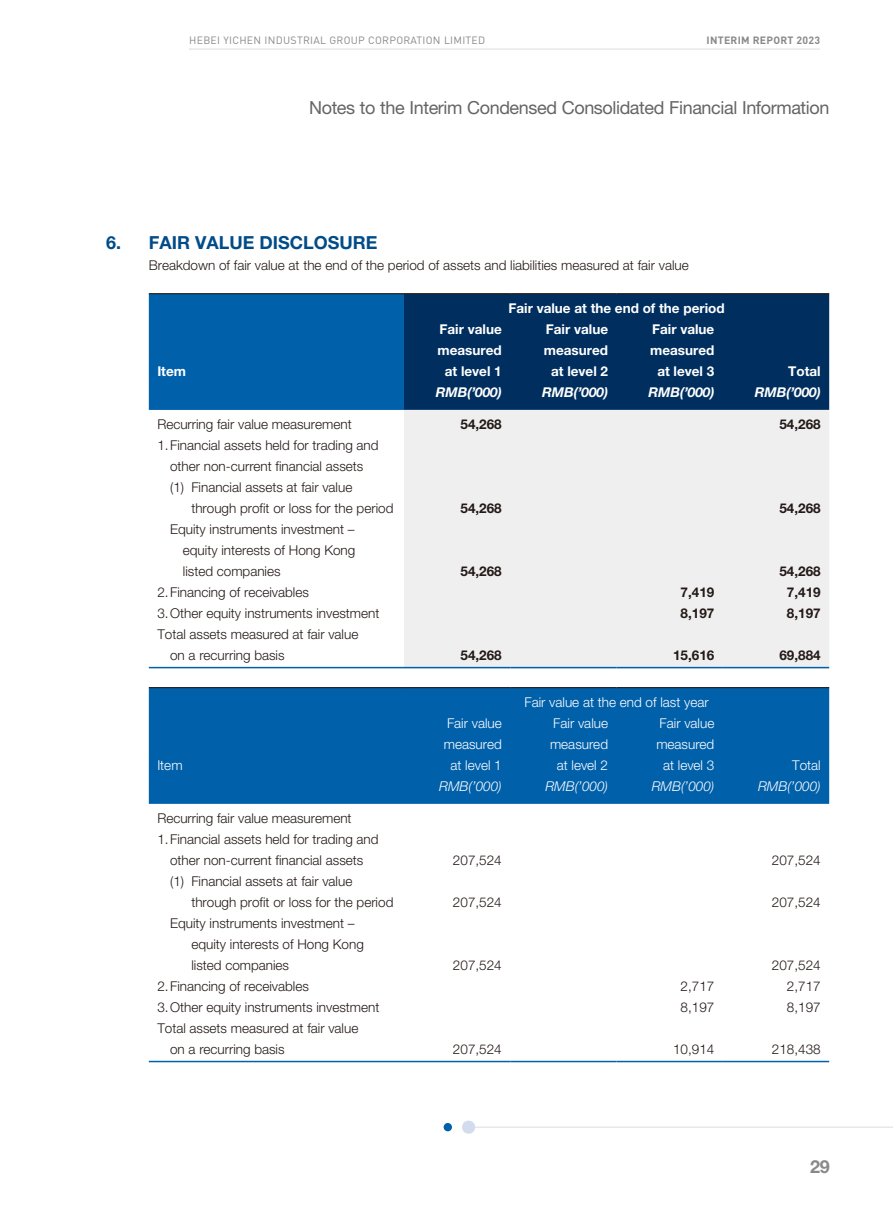
<style>
.page{position:relative;width:893px;height:1212px;background:#fff}
.page>*{position:absolute;margin:0;border:0;box-sizing:border-box;transform-origin:0 0}
.t1{font:18px "Helvetica Neue LT Std";letter-spacing:-.02em;color:#666565}
.t2{font:700 18px "Helvetica Neue LT Std";color:#004c89}
.t3{font:700 18px "Helvetica Neue LT Std";color:#898989}
.t4{font:300 13.5px/21px "Helvetica Neue LT Std";color:#231916}
.t5{font:700 13.5px/21px "Helvetica Neue LT Std";color:#fff;text-align:center}
.t6{font:300 13.5px/21px "Helvetica Neue LT Std";color:#fff;text-align:center}
.t7{font:700 13.5px "Helvetica Neue LT Std";color:#231916}
.t8{font:italic 700 13.5px "Helvetica Neue LT Std";color:#fff}
.t9{font:italic 300 13.5px "Helvetica Neue LT Std";color:#fff}
.t10{font:10.5px "DIN";letter-spacing:.025em;color:#898989}
.t11{font:700 10.5px "DIN";letter-spacing:.025em;color:#898989}
</style>
<div class="page">
<hr style="left:190px;top:49px;width:630px;height:1px;background:#dcdddd">
<hr style="left:474px;top:1127px;width:419px;height:1px;background:#dcdddd">
<div style="left:444px;top:1123px;width:8px;height:8px;background:#0060aa;border-radius:50%"></div>
<svg style="left:462px;top:1120px;width:14px;height:14px"></svg>
<div style="left:149px;top:294px;width:255px;height:116px;background:#0060aa"></div>
<div style="left:404px;top:294px;width:425px;height:116px;background:#002f5f"></div>
<div style="left:404px;top:410px;width:425px;height:257px;background:#efeff0"></div>
<hr style="left:149px;top:293px;width:255px;height:1px;background:#231916">
<hr style="left:404px;top:293px;width:106px;height:1px;background:#231916">
<hr style="left:510px;top:293px;width:107px;height:1px;background:#231916">
<hr style="left:617px;top:293px;width:106px;height:1px;background:#231916">
<hr style="left:723px;top:293px;width:106px;height:1px;background:#231916">
<hr style="left:149px;top:667px;width:255px;height:1px;background:#0060aa">
<hr style="left:404px;top:667px;width:106px;height:1px;background:#0060aa">
<hr style="left:510px;top:667px;width:107px;height:1px;background:#0060aa">
<hr style="left:617px;top:667px;width:106px;height:1px;background:#0060aa">
<hr style="left:723px;top:667px;width:106px;height:1px;background:#0060aa">
<div style="left:149px;top:688px;width:680px;height:116px;background:#0060aa"></div>
<hr style="left:149px;top:687px;width:255px;height:1px;background:#231916">
<hr style="left:404px;top:687px;width:106px;height:1px;background:#231916">
<hr style="left:510px;top:687px;width:107px;height:1px;background:#231916">
<hr style="left:617px;top:687px;width:106px;height:1px;background:#231916">
<hr style="left:723px;top:687px;width:106px;height:1px;background:#231916">
<hr style="left:149px;top:1061px;width:255px;height:1px;background:#0060aa">
<hr style="left:404px;top:1061px;width:106px;height:1px;background:#0060aa">
<hr style="left:510px;top:1061px;width:107px;height:1px;background:#0060aa">
<hr style="left:617px;top:1061px;width:106px;height:1px;background:#0060aa">
<hr style="left:723px;top:1061px;width:106px;height:1px;background:#0060aa">
<p class="t10" style="left:189px;top:34px;width:297px">HEBEI YICHEN INDUSTRIAL GROUP CORPORATION LIMITED</p>
<p class="t11" style="left:707px;top:33px;width:115px">INTERIM REPORT 2023</p>
<h1 class="t1" style="left:309px;top:97px;width:522px">Notes to the Interim Condensed Consolidated Financial Information</h1>
<h1 class="t2" style="left:106px;top:231px;width:273px">6. FAIR VALUE DISCLOSURE</h1>
<p class="t4" style="left:149px;top:254px;width:541px">Breakdown of fair value at the end of the period of assets and liabilities measured at fair value</p>
<p class="t5" style="left:508px;top:297px;width:218px">Fair value at the end of the period</p>
<p class="t5" style="left:157px;top:360px;width:30px">Item</p>
<p class="t5" style="left:438px;top:318px;width:66px">Fair value measured at level 1</p>
<p class="t5" style="left:544px;top:318px;width:66px">Fair value measured at level 2</p>
<p class="t5" style="left:650px;top:318px;width:66px">Fair value measured at level 3</p>
<p class="t5" style="left:788px;top:360px;width:34px">Total</p>
<p class="t8" style="left:436px;top:384px;width:68px">RMB(’000)</p>
<p class="t8" style="left:542px;top:384px;width:68px">RMB(’000)</p>
<p class="t8" style="left:648px;top:384px;width:68px">RMB(’000)</p>
<p class="t8" style="left:755px;top:384px;width:68px">RMB(’000)</p>
<p class="t4" style="left:157px;top:413px;width:196px">Recurring fair value measurement</p>
<p class="t7" style="left:460px;top:415px;width:43px">54,268</p>
<p class="t7" style="left:779px;top:415px;width:43px">54,268</p>
<p class="t4" style="left:170px;top:434px;width:210px;text-indent:-13px">1.Financial assets held for trading and other non-current financial assets (1) Financial assets at fair value</p>
<p class="t4" style="left:191px;top:497px;width:204px">through profit or loss for the period</p>
<p class="t7" style="left:460px;top:499px;width:43px">54,268</p>
<p class="t7" style="left:779px;top:499px;width:43px">54,268</p>
<p class="t4" style="left:183px;top:518px;width:174px;text-align:justify;text-indent:-13px">Equity instruments investment – equity interests of Hong Kong listed companies</p>
<p class="t7" style="left:460px;top:562px;width:43px">54,268</p>
<p class="t7" style="left:779px;top:562px;width:43px">54,268</p>
<p class="t4" style="left:157px;top:581px;width:153px">2.Financing of receivables</p>
<p class="t7" style="left:681px;top:584px;width:35px">7,419</p>
<p class="t7" style="left:787px;top:584px;width:35px">7,419</p>
<p class="t4" style="left:157px;top:602px;width:223px">3.Other equity instruments investment</p>
<p class="t7" style="left:681px;top:605px;width:35px">8,197</p>
<p class="t7" style="left:787px;top:605px;width:35px">8,197</p>
<p class="t4" style="left:170px;top:623px;width:190px;text-indent:-13px">Total assets measured at fair value on a recurring basis</p>
<p class="t7" style="left:460px;top:647px;width:43px">54,268</p>
<p class="t7" style="left:673px;top:647px;width:43px">15,616</p>
<p class="t7" style="left:779px;top:647px;width:43px">69,884</p>
<p class="t6" style="left:525px;top:691px;width:186px">Fair value at the end of last year</p>
<p class="t6" style="left:157px;top:754px;width:27px">Item</p>
<p class="t6" style="left:444px;top:712px;width:60px">Fair value measured at level 1</p>
<p class="t6" style="left:550px;top:712px;width:60px">Fair value measured at level 2</p>
<p class="t6" style="left:656px;top:712px;width:60px">Fair value measured at level 3</p>
<p class="t6" style="left:792px;top:754px;width:30px">Total</p>
<p class="t9" style="left:439px;top:778px;width:64px">RMB(’000)</p>
<p class="t9" style="left:546px;top:778px;width:64px">RMB(’000)</p>
<p class="t9" style="left:652px;top:778px;width:64px">RMB(’000)</p>
<p class="t9" style="left:758px;top:778px;width:64px">RMB(’000)</p>
<p class="t4" style="left:157px;top:807px;width:196px">Recurring fair value measurement</p>
<p class="t4" style="left:157px;top:828px;width:223px">1.Financial assets held for trading and</p>
<p class="t4" style="left:170px;top:849px;width:195px">other non-current financial assets</p>
<p class="t4" style="left:453px;top:849px;width:50px">207,524</p>
<p class="t4" style="left:772px;top:849px;width:50px">207,524</p>
<p class="t4" style="left:191px;top:870px;width:204px;text-indent:-21px">(1) Financial assets at fair value through profit or loss for the period</p>
<p class="t4" style="left:453px;top:891px;width:50px">207,524</p>
<p class="t4" style="left:772px;top:891px;width:50px">207,524</p>
<p class="t4" style="left:191px;top:912px;width:174px;text-indent:-21px">Equity instruments investment – equity interests of Hong Kong listed companies</p>
<p class="t4" style="left:453px;top:954px;width:50px">207,524</p>
<p class="t4" style="left:772px;top:954px;width:50px">207,524</p>
<p class="t4" style="left:157px;top:975px;width:153px">2.Financing of receivables</p>
<p class="t4" style="left:681px;top:975px;width:35px">2,717</p>
<p class="t4" style="left:787px;top:975px;width:35px">2,717</p>
<p class="t4" style="left:157px;top:996px;width:223px">3.Other equity instruments investment</p>
<p class="t4" style="left:681px;top:996px;width:35px">8,197</p>
<p class="t4" style="left:787px;top:996px;width:35px">8,197</p>
<p class="t4" style="left:170px;top:1017px;width:190px;text-indent:-13px">Total assets measured at fair value on a recurring basis</p>
<p class="t4" style="left:453px;top:1038px;width:50px">207,524</p>
<p class="t4" style="left:673px;top:1038px;width:43px">10,914</p>
<p class="t4" style="left:772px;top:1038px;width:50px">218,438</p>
<h1 class="t3" style="left:810px;top:1155px;width:21px">29</h1>
</div>
